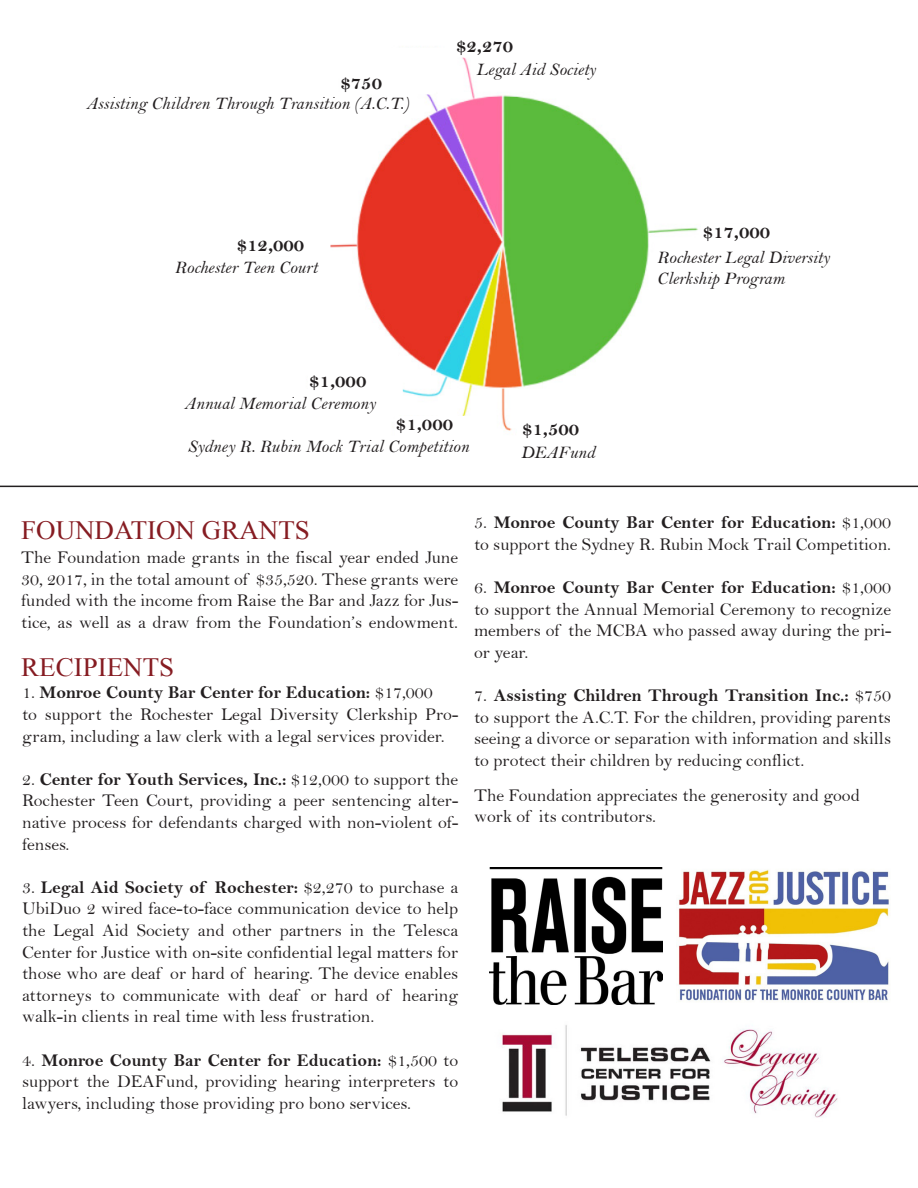
<style>
.page{position:relative;width:918px;height:1188px;background:#fff}
.page>*{position:absolute;margin:0;border:0;box-sizing:border-box;transform-origin:0 0}
.t1{font:27px "Mongolian Baiti";color:#861c22}
.t2{font:19.5px "Bell MT Bold";color:#231f20}
.t3{font:18px/21.6px "Bell";color:#231f20;text-align:justify}
.t4{font:18px "Bell MT Italic";color:#231f20}
.t5{font:18px "Bell MT Bold";color:#231f20}
.s1{font-family:"Bell"}
.s2{font-family:"Bell MT Bold"}
</style>
<div class="page">
<img style="left:330px;top:58px;width:369px;height:373px">
<div style="left:522px;top:421px;width:93px;height:25px;background:#fff"></div>
<div style="left:340px;top:75px;width:93px;height:19px;background:#fff"></div>
<div style="left:354px;top:48px;width:95px;height:20px;background:#fff"></div>
<div style="left:309px;top:374px;width:93px;height:24px;background:#fff"></div>
<div style="left:395px;top:417px;width:94px;height:24px;background:#fff"></div>
<hr style="left:0;top:486px;width:918px;height:1px;background:#231f20">
<img style="left:678px;top:869px;width:211px;height:132px">
<img style="left:490px;top:868px;width:173px;height:136px">
<img style="left:501px;top:1025px;width:337px;height:93px">
<p class="t2" style="left:341px;top:71px;width:43px">$750</p>
<p class="t4" style="left:86px;top:92px;width:325px">Assisting Children Through Transition (A.C.T.)</p>
<p class="t2" style="left:456px;top:34px;width:59px">$2,270</p>
<p class="t4" style="left:476px;top:59px;width:121px">Legal Aid Society</p>
<p class="t2" style="left:237px;top:233px;width:69px">$12,000</p>
<p class="t4" style="left:175px;top:256px;width:145px">Rochester Teen Court</p>
<p class="t2" style="left:309px;top:370px;width:59px">$1,000</p>
<p class="t4" style="left:184px;top:393px;width:193px">Annual Memorial Ceremony</p>
<p class="t2" style="left:396px;top:413px;width:59px">$1,000</p>
<p class="t4" style="left:188px;top:436px;width:283px">Sydney R. Rubin Mock Trial Competition</p>
<p class="t2" style="left:522px;top:417px;width:59px">$1,500</p>
<p class="t4" style="left:521px;top:442px;width:76px">DEAFund</p>
<p class="t2" style="left:703px;top:220px;width:69px">$17,000</p>
<p class="t4" style="left:657px;top:246px;width:174px">Rochester Legal Diversity</p>
<p class="t4" style="left:657px;top:268px;width:129px">Clerkship Program</p>
<p class="t1" style="left:21px;top:516px;width:290px">FOUNDATION GRANTS</p>
<p class="t3" style="left:21px;top:547px;width:439px">The Foundation made grants in the fiscal year ended June 30, 2017, in the total amount of $35,520. These grants were funded with the income from Raise the Bar and Jazz for Jus&shy;tice, as well as a draw from the Foundation’s endowment.</p>
<p class="t1" style="left:21px;top:652px;width:155px">RECIPIENTS</p>
<p class="t5" style="left:22px;top:682px;width:412px"><span class="s1">1.</span> Monroe County Bar Center for Education: <span class="s1">$17,000</span></p>
<p class="t3" style="left:22px;top:703px;width:438px">to support the Rochester Legal Diversity Clerkship Pro&shy;gram, including a law clerk with a legal services provider.</p>
<p class="t3" style="left:22px;top:768px;width:438px">2. <span class="s2">Center for Youth Services, Inc.:</span> $12,000 to support the Rochester Teen Court, providing a peer sentencing alter&shy;native process for defendants charged with non-violent of&shy;fenses.</p>
<p class="t3" style="left:22px;top:876px;width:438px">3. <span class="s2">Legal Aid Society of Rochester:</span> $2,270 to purchase a UbiDuo 2 wired face-to-face communication device to help the Legal Aid Society and other partners in the Telesca Center for Justice with on-site confidential legal matters for those who are deaf or hard of hearing. The device enables attorneys to communicate with deaf or hard of hearing walk-in clients in real time with less frustration.</p>
<p class="t3" style="left:22px;top:1049px;width:438px">4. <span class="s2">Monroe County Bar Center for Education:</span> $1,500 to support the DEAFund, providing hearing interpreters to lawyers, including those providing pro bono services.</p>
<p class="t3" style="left:474px;top:512px;width:419px">5. <span class="s2">Monroe County Bar Center for Education:</span> $1,000 to support the Sydney R. Rubin Mock Trail Competition.</p>
<p class="t3" style="left:474px;top:576px;width:419px">6. <span class="s2">Monroe County Bar Center for Education:</span> $1,000 to support the Annual Memorial Ceremony to recognize members of the MCBA who passed away during the pri&shy;or year.</p>
<p class="t3" style="left:474px;top:684px;width:419px">7. <span class="s2">Assisting Children Through Transition Inc.:</span> $750 to support the A.C.T. For the children, providing parents</p>
<p class="t3" style="left:474px;top:728px;width:419px">seeing a divorce or separation with information and skills to protect their children by reducing conflict.</p>
<p class="t3" style="left:474px;top:784px;width:387px">The Foundation appreciates the generosity and good work of its contributors.</p>
</div>
